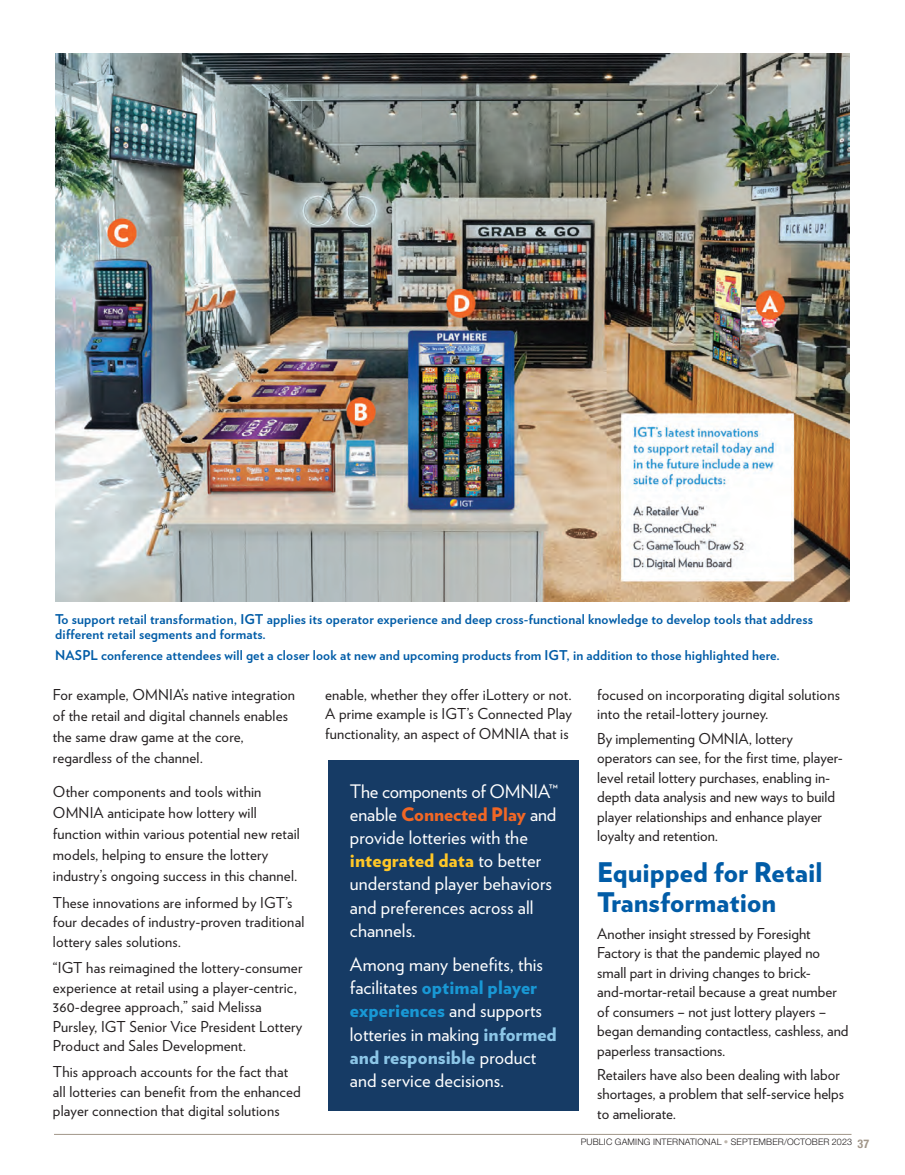
<style>
.page{position:relative;width:905px;height:1175px;background:#fff}
.page>*{position:absolute;margin:0;border:0;box-sizing:border-box;transform-origin:0 0}
.t1{font:900 27px/30px "Verlag";color:#015ca7}
.t2{font:18.6px/23.2px "Verlag";letter-spacing:.005em;color:#fff}
.t3{font:15px/19.5px "Verlag";letter-spacing:.01em;color:#231f20}
.t4{font:700 13.5px/15px "Verlag";letter-spacing:.01em;color:#015ca7}
.t5{font:700 condensed 12px "Helvetica Neue LT Std";color:#a19689}
.t6{font:300 9px "Helvetica Neue LT Std";letter-spacing:.015em;color:#231f20}
.s1{font-weight:900;color:#f16725}
.s2{font-weight:900;color:#ffc727}
.s3{font-weight:900;color:#1998d5}
.s4{font-weight:900;color:#8cc6e7}
.s5{color:#beb6ad}
</style>
<div class="page">
<hr style="left:54px;top:1134px;width:797px;height:1px;background:#a19689">
<img style="left:55px;top:54px;width:794px;height:547px">
<div style="left:328px;top:760px;width:250px;height:351px;background:#163b65"></div>
<p class="t4" style="left:55px;top:611px;width:759px">To support retail transformation, IGT applies its operator experience and deep cross-functional knowledge to develop tools that address different retail segments and formats.</p>
<p class="t4" style="left:55px;top:647px;width:726px">NASPL conference attendees will get a closer look at new and upcoming products from IGT, in addition to those highlighted here.</p>
<p class="t3" style="left:53px;top:683px;width:244px;line-height:21px">For example, OMNIA’s native integration of the retail and digital channels enables the same draw game at the core, regardless of the channel.</p>
<p class="t3" style="left:53px;top:780px;width:248px;line-height:21px">Other components and tools within OMNIA anticipate how lottery will function within various potential new retail models, helping to ensure the lottery industry’s ongoing success in this channel.</p>
<p class="t3" style="left:53px;top:891px;width:253px">These innovations are informed by IGT’s four decades of industry-proven traditional lottery sales solutions.</p>
<p class="t3" style="left:53px;top:957px;width:251px">“IGT has reimagined the lottery-consumer experience at retail using a player-centric, 360-degree approach,” said Melissa Pursley, IGT Senior Vice President Lottery Product and Sales Development.</p>
<p class="t3" style="left:53px;top:1061px;width:249px">This approach accounts for the fact that all lotteries can benefit from the enhanced player connection that digital solutions</p>
<p class="t3" style="left:325px;top:684px;width:248px;text-align:justify">enable, whether they offer iLottery or not.<br>A prime example is IGT’s Connected Play functionality, an aspect of OMNIA that is</p>
<p class="t3" style="left:597px;top:684px;width:244px">focused on incorporating digital solutions into the retail-lottery journey.</p>
<p class="t3" style="left:597px;top:727px;width:247px">By implementing OMNIA, lottery operators can see, for the first time, player&shy;level retail lottery purchases, enabling in&shy;depth data analysis and new ways to build player relationships and enhance player loyalty and retention.</p>
<p class="t1" style="left:597px;top:856px;width:227px">Equipped for Retail<br>Transformation</p>
<p class="t3" style="left:597px;top:922px;width:253px">Another insight stressed by Foresight Factory is that the pandemic played no small part in driving changes to brick&shy;and-mortar-retail because a great number of consumers – not just lottery players – began demanding contactless, cashless, and paperless transactions.</p>
<p class="t3" style="left:597px;top:1063px;width:248px">Retailers have also been dealing with labor shortages, a problem that self-service helps to ameliorate.</p>
<p class="t2" style="left:350px;top:778px;width:209px">The components of OMNIA™ enable <span class="s1">Connected Play</span> and provide lotteries with the <span class="s2">integrated data</span> to better understand player behaviors and preferences across all channels.</p>
<p class="t2" style="left:350px;top:951px;width:208px">Among many benefits, this facilitates <span class="s3">optimal player experiences</span> and supports lotteries in making <span class="s4">informed and responsible</span> product and service decisions.</p>
<p class="t6" style="left:580px;top:1135px;width:273px">PUBLIC GAMING INTERNATIONAL <span class="s5">•</span> SEPTEMBER/OCTOBER 2023</p>
<p class="t5" style="left:857px;top:1136px;width:13px">37</p>
</div>
